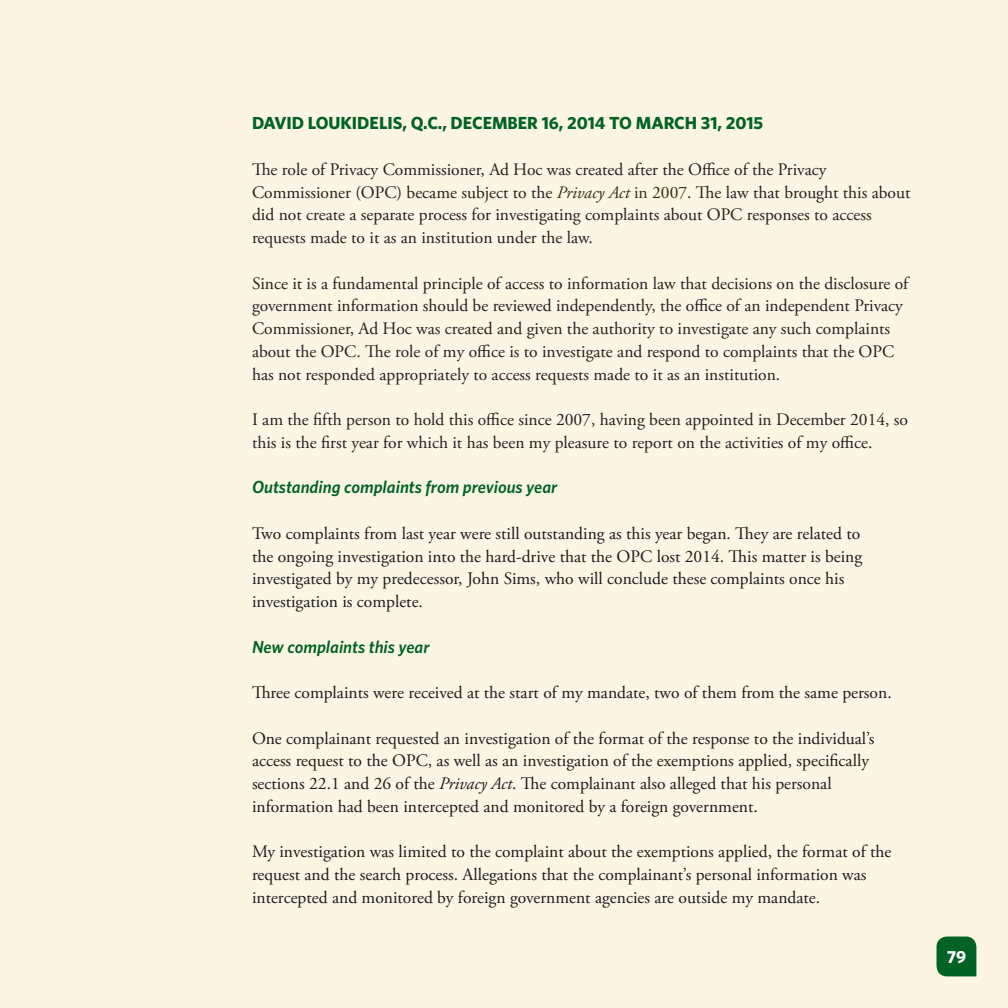
<style>
.page{position:relative;width:1008px;height:1008px;background:#fcf5e4}
.page>*{position:absolute;margin:0;border:0;box-sizing:border-box;transform-origin:0 0}
.t1{font:17.5px/22.8px "Adobe Garamond Pro";color:#1a1a1a}
.t2{font:17.5px/22.8px "Adobe Garamond Pro";color:#231f20}
.Subhead_3{font:italic 600 17.5px "Whitney";color:#006224}
.Subhead_2{font:700 17.5px "Whitney";color:#006224}
.t3{font:700 17.5px "Whitney";color:#fff}
.s1{font-style:italic;color:#2d3010}
.s2{color:#2d3010}
.s3{font-style:italic}
</style>
<div class="page">
<div style="left:937px;top:937px;width:39px;height:39px;background:#006224"></div>
<p class="Subhead_2" style="left:252px;top:113px;width:513px">DAVID LOUKIDELIS, Q.C., DECEMBER 16, 2014 TO MARCH 31, 2015</p>
<p class="t2" style="left:252px;top:159px;width:660px">The role of Privacy Commissioner, Ad Hoc was created after the Office of the Privacy Commissioner (OPC) became subject to the <span class="s1">Privacy Act</span> <span class="s2">in 2007</span>. The law that brought this about did not create a separate process for investigating complaints about OPC responses to access requests made to it as an institution under the law.</p>
<p class="t2" style="left:252px;top:272px;width:658px">Since it is a fundamental principle of access to information law that decisions on the disclosure of government information should be reviewed independently, the office of an independent Privacy Commissioner, Ad Hoc was created and given the authority to investigate any such complaints about the OPC. The role of my office is to investigate and respond to complaints that the OPC has not responded appropriately to access requests made to it as an institution.</p>
<p class="t2" style="left:252px;top:409px;width:658px">I am the fifth person to hold this office since 2007, having been appointed in December 2014, so this is the first year for which it has been my pleasure to report on the activities of my office.</p>
<p class="Subhead_3" style="left:252px;top:477px;width:307px">Outstanding complaints from previous year</p>
<p class="t1" style="left:252px;top:523px;width:612px">Two complaints from last year were still outstanding as this year began. They are related to the ongoing investigation into the hard-drive that the OPC lost 2014. This matter is being investigated by my predecessor, John Sims, who will conclude these complaints once his investigation is complete.</p>
<p class="Subhead_3" style="left:252px;top:636px;width:179px">New complaints this year</p>
<p class="t1" style="left:252px;top:682px;width:641px">Three complaints were received at the start of my mandate, two of them from the same person.</p>
<p class="t1" style="left:252px;top:727px;width:624px">One complainant requested an investigation of the format of the response to the individual’s access request to the OPC, as well as an investigation of the exemptions applied, specifically sections 22.1 and 26 of the <span class="s3">Privacy Act</span>. The complainant also alleged that his personal information had been intercepted and monitored by a foreign government.</p>
<p class="t1" style="left:252px;top:841px;width:641px">My investigation was limited to the complaint about the exemptions applied, the format of the request and the search process. Allegations that the complainant’s personal information was intercepted and monitored by foreign government agencies are outside my mandate.</p>
<p class="t3" style="left:947px;top:946px;width:21px">79</p>
</div>
